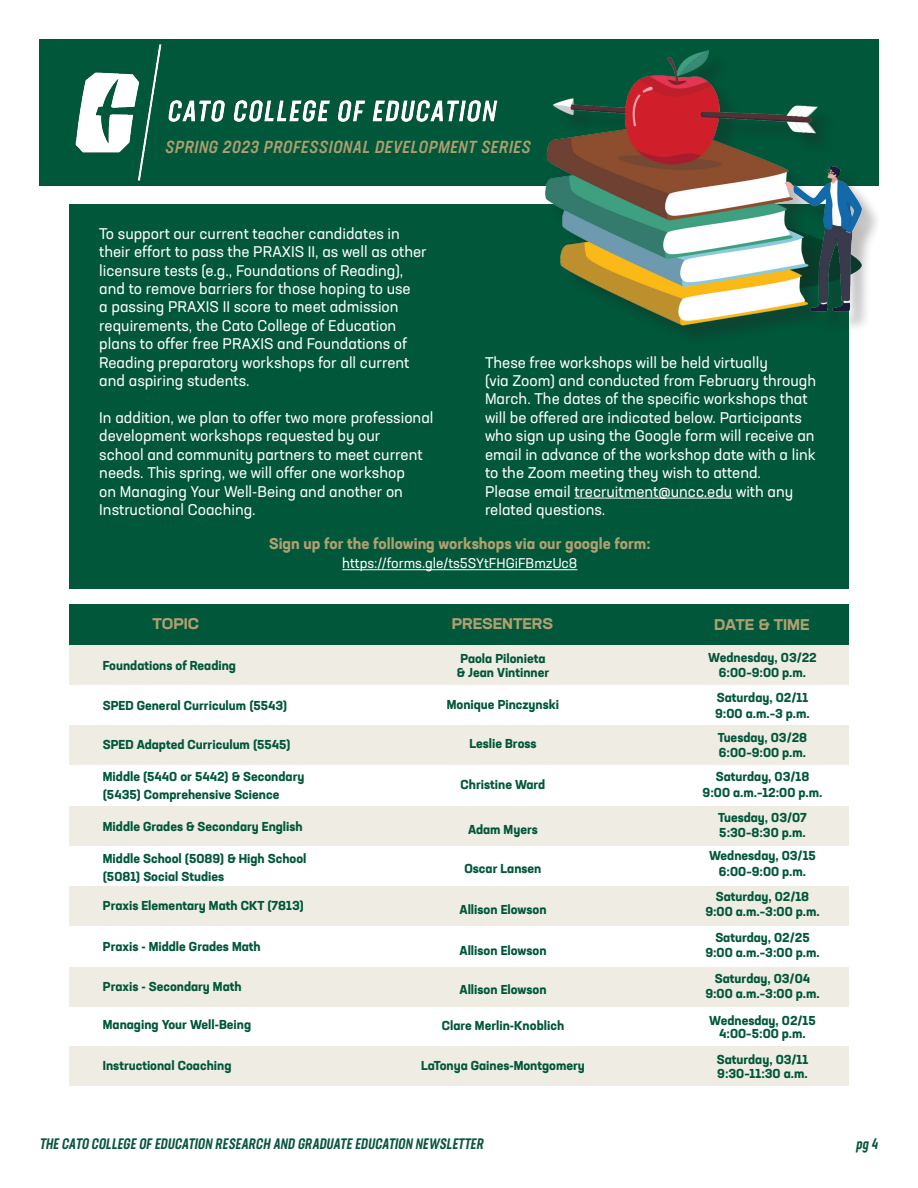
<style>
.page{position:relative;width:918px;height:1188px;background:#fff}
.page>*{position:absolute;margin:0;border:0;box-sizing:border-box;transform-origin:0 0}
.t1{font:italic 500 condensed 17.25px "Neusa Next Std";letter-spacing:.04em;color:#b09f71}
.t2{font:15.3px/18.5px "Neusa Next Std";color:#fff}
.t3{font:700 15.3px "Neusa Next Std";color:#b09f71}
.t4{font:700 expanded 15.3px "Neusa Next Std";color:#b09f71}
.t5{font:italic 500 15px "Neusa Next Std Compact";color:#085542}
.t6{font:13.95px "Neusa Next Std";color:#fff}
.t7{font:700 12.75px/15.3px "Neusa Next Std";color:#005739;text-align:center}
</style>
<div class="page">
<div style="left:39px;top:39px;width:840px;height:150px;background:#005739"></div>
<img style="left:75px;top:44px;width:423px;height:137px">
<div style="left:39px;top:186px;width:840px;height:913px;background:#fff"></div>
<div style="left:69px;top:204px;width:780px;height:385px;background:#005739"></div>
<div style="left:69px;top:605px;width:780px;height:40px;background:#005739"></div>
<div style="left:69px;top:645px;width:780px;height:40px;background:#efece3"></div>
<hr style="left:342px;top:569px;width:235px;height:1px;background:#fff">
<hr style="left:574px;top:498px;width:158px;height:1px;background:#fff">
<div style="left:69px;top:725px;width:780px;height:40px;background:#efece3"></div>
<div style="left:69px;top:806px;width:780px;height:40px;background:#efece3"></div>
<div style="left:69px;top:886px;width:780px;height:40px;background:#efece3"></div>
<div style="left:69px;top:967px;width:780px;height:39px;background:#efece3"></div>
<div style="left:69px;top:1046px;width:780px;height:40px;background:#efece3"></div>
<div style="left:549px;top:54px;width:330px;height:291px;background:#231f20;opacity:.3"></div>
<img style="left:545px;top:50px;width:329px;height:281px">
<p class="t1" style="left:166px;top:136px;width:367px">SPRING 2023 PROFESSIONAL DEVELOPMENT SERIES</p>
<p class="t2" style="left:99px;top:224px;width:329px">To support our current teacher candidates in their effort to pass the PRAXIS II, as well as other licensure tests (e.g., Foundations of Reading), and to remove barriers for those hoping to use<br>a passing PRAXIS II score to meet admission requirements, the Cato College of Education plans to offer free PRAXIS and Foundations of Reading preparatory workshops for all current and aspiring students.</p>
<p class="t2" style="left:99px;top:408px;width:336px">In addition, we plan to offer two more professional development workshops requested by our<br>school and community partners to meet current needs. This spring, we will offer one workshop<br>on Managing Your Well-Being and another on Instructional Coaching.</p>
<p class="t2" style="left:485px;top:353px;width:333px">These free workshops will be held virtually<br>(via Zoom) and conducted from February through March. The dates of the specific workshops that will be offered are indicated below. Participants who sign up using the Google form will receive an email in advance of the workshop date with a link to the Zoom meeting they wish to attend.<br>Please email trecruitment@uncc.edu with any related questions.</p>
<p class="t3" style="left:269px;top:534px;width:383px">Sign up for the following workshops via our google form:</p>
<p class="t6" style="left:342px;top:555px;width:237px">https://forms.gle/ts5SYtFHGiFBmzUc8</p>
<p class="t4" style="left:152px;top:613px;width:49px">TOPIC</p>
<p class="t4" style="left:452px;top:614px;width:103px">PRESENTERS</p>
<p class="t4" style="left:714px;top:614px;width:97px">DATE &amp; TIME</p>
<p class="t7" style="left:708px;top:649px;width:110px">Wednesday, 03/22<br>6:00–9:00 p.m.</p>
<p class="t7" style="left:715px;top:690px;width:96px;text-align:left">Saturday, 02/11<br>9:00 a.m.–3 p.m.</p>
<p class="t7" style="left:718px;top:730px;width:91px;text-align:left">Tuesday, 03/28<br>6:00–9:00 p.m.</p>
<p class="t7" style="left:703px;top:769px;width:121px">Saturday, 03/18<br>9:00 a.m.–12:00 p.m.</p>
<p class="t7" style="left:718px;top:810px;width:90px;text-align:left">Tuesday, 03/07<br>5:30–8:30 p.m.</p>
<p class="t7" style="left:709px;top:848px;width:108px">Wednesday, 03/15<br>6:00–9:00 p.m.</p>
<p class="t7" style="left:705px;top:889px;width:116px">Saturday, 02/18<br>9:00 a.m.–3:00 p.m.</p>
<p class="t7" style="left:705px;top:930px;width:116px">Saturday, 02/25<br>9:00 a.m.–3:00 p.m.</p>
<p class="t7" style="left:705px;top:970px;width:116px">Saturday, 03/04<br>9:00 a.m.–3:00 p.m.</p>
<p class="t7" style="left:709px;top:1013px;width:108px;line-height:14px">Wednesday, 02/15<br>4:00–5:00 p.m.</p>
<p class="t7" style="left:717px;top:1052px;width:93px;line-height:14px;text-align:left">Saturday, 03/11<br>9:30–11:30 a.m.</p>
<p class="t7" style="left:457px;top:651px;width:94px;line-height:14px;text-align:left">Paola Pilonieta &amp; Jean Vintinner</p>
<p class="t7" style="left:447px;top:696px;width:114px">Monique Pinczynski</p>
<p class="t7" style="left:469px;top:736px;width:69px">Leslie Bross</p>
<p class="t7" style="left:461px;top:777px;width:86px">Christine Ward</p>
<p class="t7" style="left:468px;top:821px;width:71px">Adam Myers</p>
<p class="t7" style="left:465px;top:861px;width:78px">Oscar Lansen</p>
<p class="t7" style="left:459px;top:902px;width:89px">Allison Elowson</p>
<p class="t7" style="left:459px;top:942px;width:89px">Allison Elowson</p>
<p class="t7" style="left:459px;top:982px;width:89px">Allison Elowson</p>
<p class="t7" style="left:442px;top:1018px;width:124px">Clare Merlin-Knoblich</p>
<p class="t7" style="left:421px;top:1058px;width:165px">LaTonya Gaines-Montgomery</p>
<p class="t7" style="left:103px;top:658px;width:135px">Foundations of Reading</p>
<p class="t7" style="left:103px;top:697px;width:186px">SPED General Curriculum (5543)</p>
<p class="t7" style="left:103px;top:737px;width:189px">SPED Adapted Curriculum (5545)</p>
<p class="t7" style="left:103px;top:768px;width:203px;line-height:17.9px;text-align:left">Middle (5440 or 5442) &amp; Secondary (5435) Comprehensive Science</p>
<p class="t7" style="left:103px;top:819px;width:201px">Middle Grades &amp; Secondary English</p>
<p class="t7" style="left:103px;top:849px;width:205px;line-height:17.9px;text-align:left">Middle School (5089) &amp; High School (5081) Social Studies</p>
<p class="t7" style="left:103px;top:898px;width:202px">Praxis Elementary Math CKT (7813)</p>
<p class="t7" style="left:103px;top:938px;width:159px">Praxis - Middle Grades Math</p>
<p class="t7" style="left:103px;top:979px;width:140px">Praxis - Secondary Math</p>
<p class="t7" style="left:103px;top:1016px;width:150px">Managing Your Well-Being</p>
<p class="t7" style="left:103px;top:1058px;width:130px">Instructional Coaching</p>
<p class="t5" style="left:39px;top:1134px;width:448px">THE CATO COLLEGE OF EDUCATION RESEARCH AND GRADUATE EDUCATION NEWSLETTER</p>
<p class="t5" style="left:856px;top:1134px;width:26px">pg 4</p>
</div>
